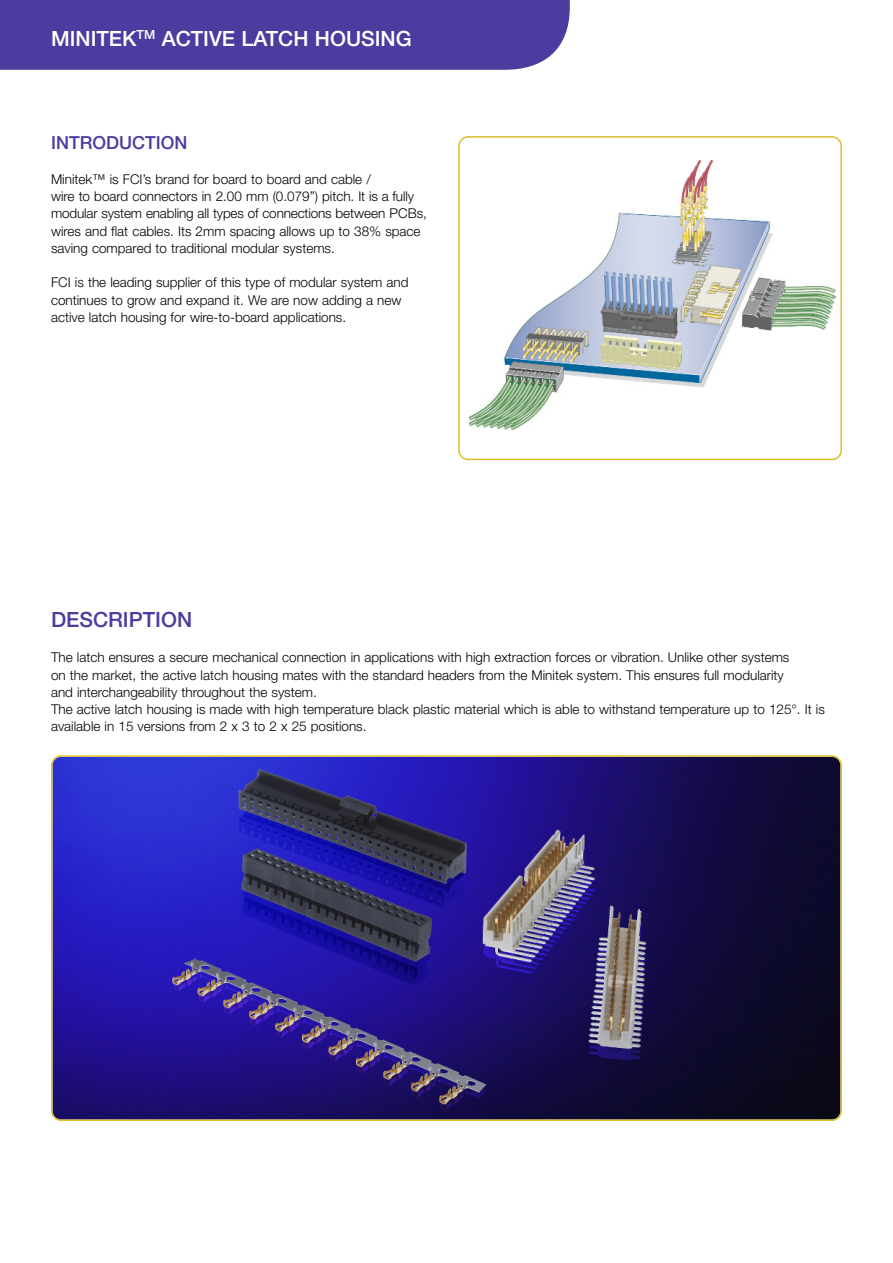
<style>
.page{position:relative;width:893px;height:1263px;background:#fff}
.page>*{position:absolute;margin:0;border:0;box-sizing:border-box;transform-origin:0 0}
.t1{font:500 21px "Helvetica Neue";color:#fff}
.t2{font:500 21px "Helvetica Neue";color:#4e3b9f}
.t3{font:500 18px "Helvetica Neue";color:#4e3b9f}
.t4{font:300 13.5px/17.2px "Helvetica Neue";color:#000}
</style>
<div class="page">
<div style="left:0;top:0;width:570px;height:70px;background:#4e3b9f"></div>
<svg style="left:51px;top:755px;width:791px;height:366px;background:#282077"></svg>
<svg style="left:458px;top:136px;width:384px;height:324px"></svg>
<h1 class="t1" style="left:51px;top:31px;width:362px">MINITEK<sup>TM</sup> ACTIVE LATCH HOUSING</h1>
<h2 class="t3" style="left:51px;top:136px;width:138px">INTRODUCTION</h2>
<p class="t4" style="left:51px;top:172px;width:377px">Minitek™ is FCI’s brand for board to board and cable /<br>wire to board connectors in 2.00 mm (0.079”) pitch. It is a fully modular system enabling all types of connections between PCBs, wires and flat cables. Its 2mm spacing allows up to 38% space saving compared to traditional modular systems.</p>
<p class="t4" style="left:51px;top:275px;width:359px">FCI is the leading supplier of this type of modular system and continues to grow and expand it. We are now adding a new active latch housing for wire-to-board applications.</p>
<h1 class="t2" style="left:51px;top:612px;width:143px">DESCRIPTION</h1>
<p class="t4" style="left:51px;top:650px;width:775px">The latch ensures a secure mechanical connection in applications with high extraction forces or vibration. Unlike other systems<br>on the market, the active latch housing mates with the standard headers from the Minitek system. This ensures full modularity<br>and interchangeability throughout the system.<br>The active latch housing is made with high temperature black plastic material which is able to withstand temperature up to 125°. It is available in 15 versions from 2 x 3 to 2 x 25 positions.</p>
</div>
